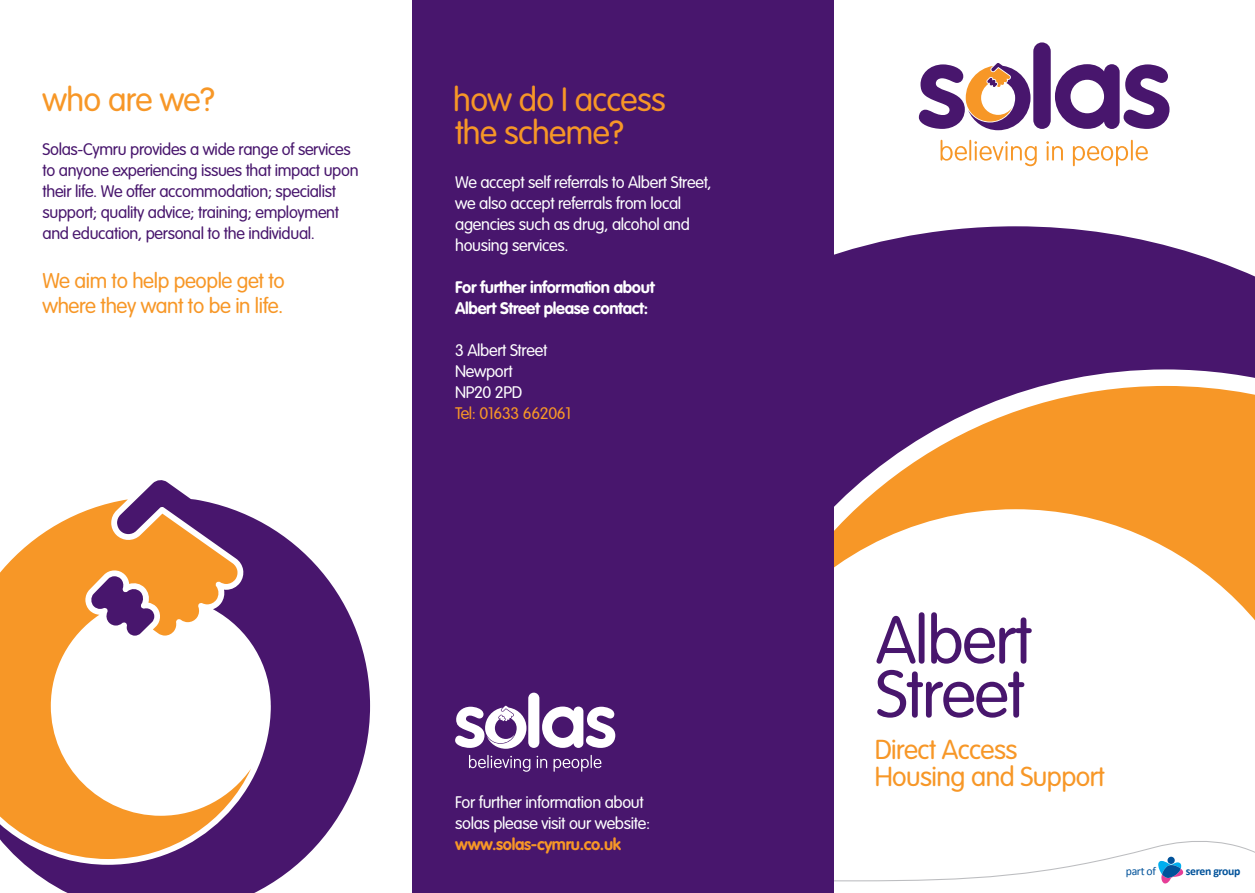
<style>
.page{position:relative;width:1255px;height:893px;background:#fff}
.page>*{position:absolute;margin:0;border:0;box-sizing:border-box;transform-origin:0 0}
.t1{font:300 66px/54px "VAG Rounded";letter-spacing:-.02em;color:#48166d}
.t2{font:300 33px/33px "VAG Rounded";letter-spacing:-.02em;color:#f79727}
.t3{font:300 27px/27px "VAG Rounded";letter-spacing:-.02em;color:#f79727}
.t4{font:300 21px/25.5px "VAG Rounded";letter-spacing:-.02em;color:#f79727}
.t5{font:300 16.5px/21px "VAG Rounded";letter-spacing:-.02em;color:#48166d}
.t6{font:300 16.5px/21px "VAG Rounded";letter-spacing:-.02em;color:#fff}
.t7{font:700 16.5px/21px "VAG Rounded";letter-spacing:-.02em;color:#fff}
.t8{font:700 16.5px "VAG Rounded";letter-spacing:-.02em;color:#f79727}
.t9{font:300 16.5px "VAG Rounded";letter-spacing:-.02em;color:#f79727}
.t10{font:700 11.7px "Calibri";letter-spacing:-.03em;color:#01529a}
.t11{font:11.7px "Calibri";letter-spacing:-.03em;color:#01529a}
</style>
<div class="page">
<svg style="left:833px;top:836px;width:421px;height:57px"></svg>
<div style="left:1167px;top:857px;width:7px;height:7px;background:#01529a;border-radius:50%"></div>
<svg style="left:833px;top:226px;width:421px;height:160px;background:#5e327e"></svg>
<svg style="left:833px;top:386px;width:421px;height:254px"></svg>
<svg style="left:18px;top:480px;width:352px;height:413px;fill:#48166d"></svg>
<svg style="left:0;top:499px;width:251px;height:360px"></svg>
<svg style="left:90px;top:576px;width:64px;height:60px"></svg>
<div style="left:412px;top:0;width:421px;height:893px;background:#48166d"></div>
<svg style="left:918px;top:42px;width:251px;height:88px"></svg>
<svg style="left:940px;top:140px;width:26px;height:21px"></svg>
<hr style="left:969px;top:140px;width:2px;height:21px;background:#f79727">
<svg style="left:974px;top:141px;width:62px;height:25px"></svg>
<svg style="left:1046px;top:141px;width:16px;height:20px"></svg>
<svg style="left:1072px;top:146px;width:55px;height:20px"></svg>
<hr style="left:1130px;top:140px;width:2px;height:21px;background:#f79727">
<svg style="left:1135px;top:146px;width:12px;height:15px"></svg>
<svg style="left:455px;top:693px;width:160px;height:56px"></svg>
<svg style="left:469px;top:755px;width:61px;height:17px"></svg>
<svg style="left:536px;top:756px;width:11px;height:12px"></svg>
<svg style="left:553px;top:755px;width:48px;height:17px"></svg>
<h2 class="t2" style="left:42px;top:84px;width:174px">who are we?</h2>
<p class="t5" style="left:43px;top:140px;width:317px">Solas-Cymru provides a wide range of services to anyone experiencing issues that impact upon their life. We offer accommodation; specialist support; quality advice; training; employment and education, personal to the individual.</p>
<p class="t4" style="left:43px;top:268px;width:244px">We aim to help people get to where they want to be in life.</p>
<h2 class="t2" style="left:453px;top:84px;width:214px">how do I access the scheme?</h2>
<p class="t6" style="left:455px;top:173px;width:258px">We accept self referrals to Albert Street, we also accept referrals from local agencies such as drug, alcohol and housing services.</p>
<p class="t7" style="left:455px;top:278px;width:201px">For further information about<br>Albert Street please contact:</p>
<p class="t6" style="left:455px;top:341px;width:94px">3 Albert Street<br>Newport<br>NP20 2PD</p>
<p class="t9" style="left:455px;top:404px;width:118px">Tel: 01633 662061</p>
<p class="t6" style="left:455px;top:793px;width:196px">For further information about solas please visit our website:</p>
<p class="t8" style="left:455px;top:835px;width:167px">www.solas-cymru.co.uk</p>
<h1 class="t1" style="left:875px;top:615px;width:158px">Albert<br>Street</h1>
<h3 class="t3" style="left:874px;top:737px;width:232px">Direct Access<br>Housing and Support</h3>
<p class="t11" style="left:1125px;top:863px;width:32px">part of</p>
<p class="t10" style="left:1185px;top:863px;width:56px">seren group</p>
</div>
